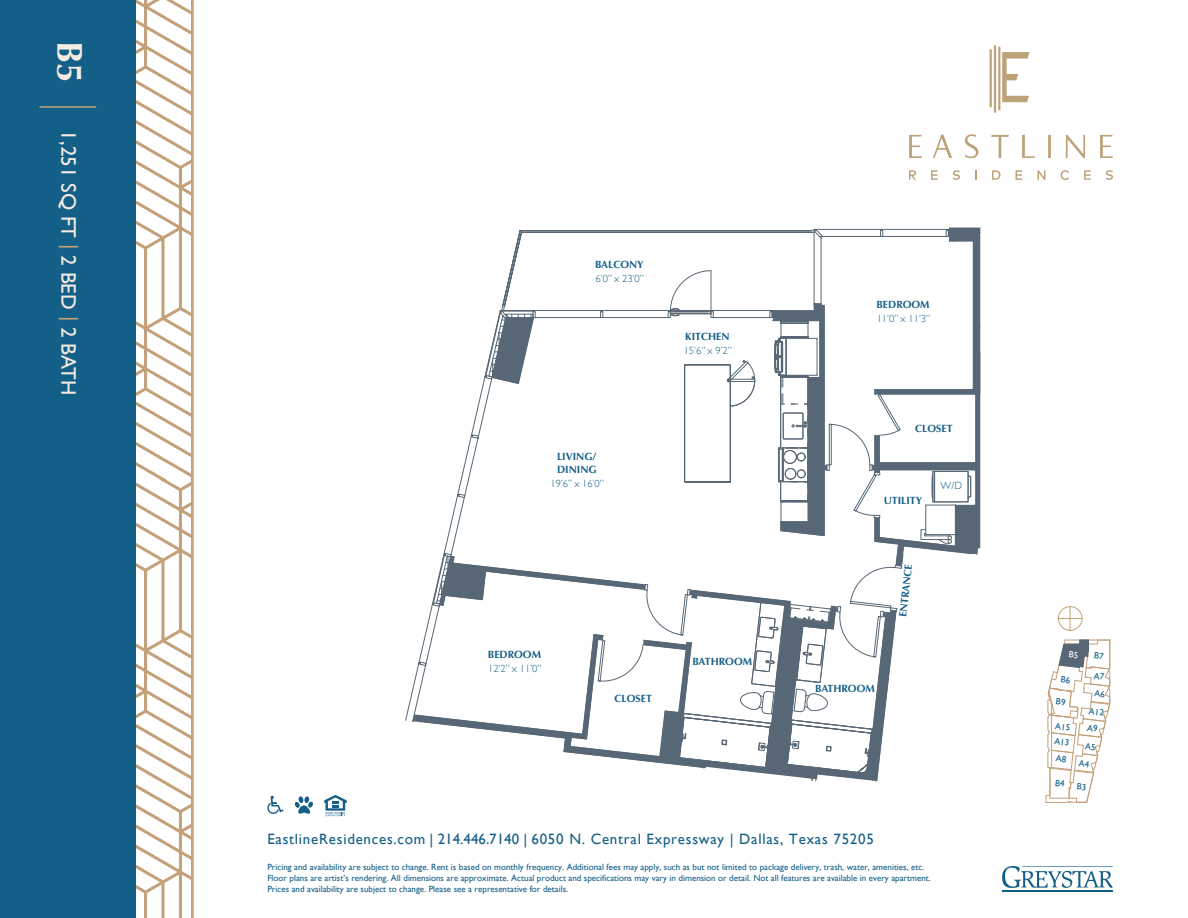
<style>
.page{position:relative;width:1188px;height:918px;background:#fff}
.page>*{position:absolute;margin:0;border:0;box-sizing:border-box;transform-origin:0 0}
.t1{font:700 36px "Optima";color:#f6ebe3}
.t2{font:21px "Gill Sans";color:#f6ebe3}
.t3{font:15px "Gill Sans";letter-spacing:.05em;color:#145f87}
.t4{font:700 10.5px/13.5px "Optima";color:#145f87}
.t5{font:300 10.5px "Gill Sans";color:#145f87}
.t6{font:9px/10.8px "Gill Sans";color:#145f87}
.s1{color:#c4a079}
</style>
<div class="page">
<svg style="left:909px;top:135px;width:13px;height:23px"></svg>
<svg style="left:933px;top:134px;width:19px;height:24px"></svg>
<svg style="left:965px;top:134px;width:13px;height:24px"></svg>
<svg style="left:991px;top:135px;width:18px;height:23px"></svg>
<svg style="left:1022px;top:135px;width:13px;height:23px"></svg>
<hr style="left:1048px;top:135px;width:3px;height:23px;background:#bda179">
<svg style="left:1066px;top:135px;width:19px;height:23px"></svg>
<svg style="left:1100px;top:135px;width:13px;height:23px"></svg>
<svg style="left:909px;top:170px;width:7px;height:10px"></svg>
<svg style="left:931px;top:170px;width:7px;height:10px"></svg>
<svg style="left:953px;top:170px;width:7px;height:10px"></svg>
<svg style="left:992px;top:170px;width:8px;height:10px"></svg>
<svg style="left:1016px;top:170px;width:6px;height:10px"></svg>
<svg style="left:1038px;top:170px;width:7px;height:10px"></svg>
<svg style="left:1060px;top:170px;width:9px;height:10px"></svg>
<svg style="left:1084px;top:170px;width:7px;height:10px"></svg>
<svg style="left:1106px;top:170px;width:7px;height:10px"></svg>
<svg style="left:990px;top:45px;width:39px;height:68px"></svg>
<svg style="left:136px;top:0;width:55px;height:918px"></svg>
<hr style="left:191px;top:0;width:2px;height:918px;background:#c4a079">
<div style="left:0;top:0;width:136px;height:918px;background:#145f87"></div>
<svg style="left:324px;top:795px;width:23px;height:21px"></svg>
<svg style="left:267px;top:796px;width:17px;height:18px"></svg>
<svg style="left:294px;top:796px;width:19px;height:18px"></svg>
<hr style="left:1003px;top:890px;width:110px;height:1px;background:#145f87">
<svg style="left:1002px;top:866px;width:111px;height:22px"></svg>
<svg style="left:1058px;top:607px;width:24px;height:23px"></svg>
<div style="left:1058px;top:607px;width:24px;height:23px;border:1px solid #c4a079;border-radius:50%"></div>
<svg style="left:405px;top:228px;width:575px;height:553px"></svg>
<hr style="left:926px;top:505px;width:30px;height:1px;background:#586775">
<hr style="left:40px;top:106px;width:56px;height:2px;background:#c4a079">
<svg style="left:1046px;top:640px;width:64px;height:163px"></svg>
<h1 class="t1" style="left:91px;top:41px;width:44px;rotate:90deg">B5</h1>
<h2 class="t2" style="left:81px;top:130px;width:266px;rotate:90deg">1,251 SQ FT <span class="s1">|</span> 2 BED <span class="s1">|</span> 2 BATH</h2>
<p class="t4" style="left:595px;top:258px;width:50px">BALCONY</p>
<p class="t5" style="left:596px;top:270px;width:50px">6’0” x 23’0”</p>
<p class="t4" style="left:557px;top:450px;width:41px">LIVING/<br>DINING</p>
<p class="t5" style="left:551px;top:475px;width:55px">19’6” x 16’0”</p>
<p class="t4" style="left:685px;top:330px;width:46px">KITCHEN</p>
<p class="t5" style="left:684px;top:342px;width:50px">15’6” x 9’2”</p>
<p class="t4" style="left:488px;top:648px;width:55px">BEDROOM</p>
<p class="t5" style="left:488px;top:660px;width:55px">12’2” x 11’0”</p>
<p class="t4" style="left:615px;top:691px;width:39px">CLOSET</p>
<p class="t4" style="left:693px;top:655px;width:61px">BATHROOM</p>
<p class="t4" style="left:877px;top:298px;width:55px">BEDROOM</p>
<p class="t5" style="left:877px;top:310px;width:55px">11’0” x 11’3”</p>
<p class="t4" style="left:915px;top:422px;width:39px">CLOSET</p>
<p class="t4" style="left:884px;top:494px;width:40px">UTILITY</p>
<p class="t5" style="left:941px;top:477px;width:23px">W/D</p>
<p class="t4" style="left:896px;top:616px;width:55px;rotate:-84deg">ENTRANCE</p>
<p class="t4" style="left:815px;top:681px;width:61px">BATHROOM</p>
<h3 class="t3" style="left:267px;top:830px;width:608px">EastlineResidences.com | 214.446.7140 | 6050 N. Central Expressway | Dallas, Texas 75205</h3>
<p class="t6" style="left:267px;top:862px;width:665px">Pricing and availability are subject to change. Rent is based on monthly frequency. Additional fees may apply, such as but not limited to package delivery, trash, water, amenities, etc.<br>Floor plans are artist’s rendering. All dimensions are approximate. Actual product and specifications may vary in dimension or detail. Not all features are available in every apartment.<br>Prices and availability are subject to change. Please see a representative for details.</p>
<p class="t6" style="left:1095px;top:667px;width:14px;line-height:17.2px;rotate:6deg">A7<br>A6</p>
<p class="t6" style="left:1090px;top:703px;width:17px;line-height:16.6px;rotate:6deg">A12<br>A9</p>
<p class="t6" style="left:1082px;top:737px;width:17px;line-height:17.5px;text-align:center;rotate:6deg">A5<br>A4</p>
</div>
